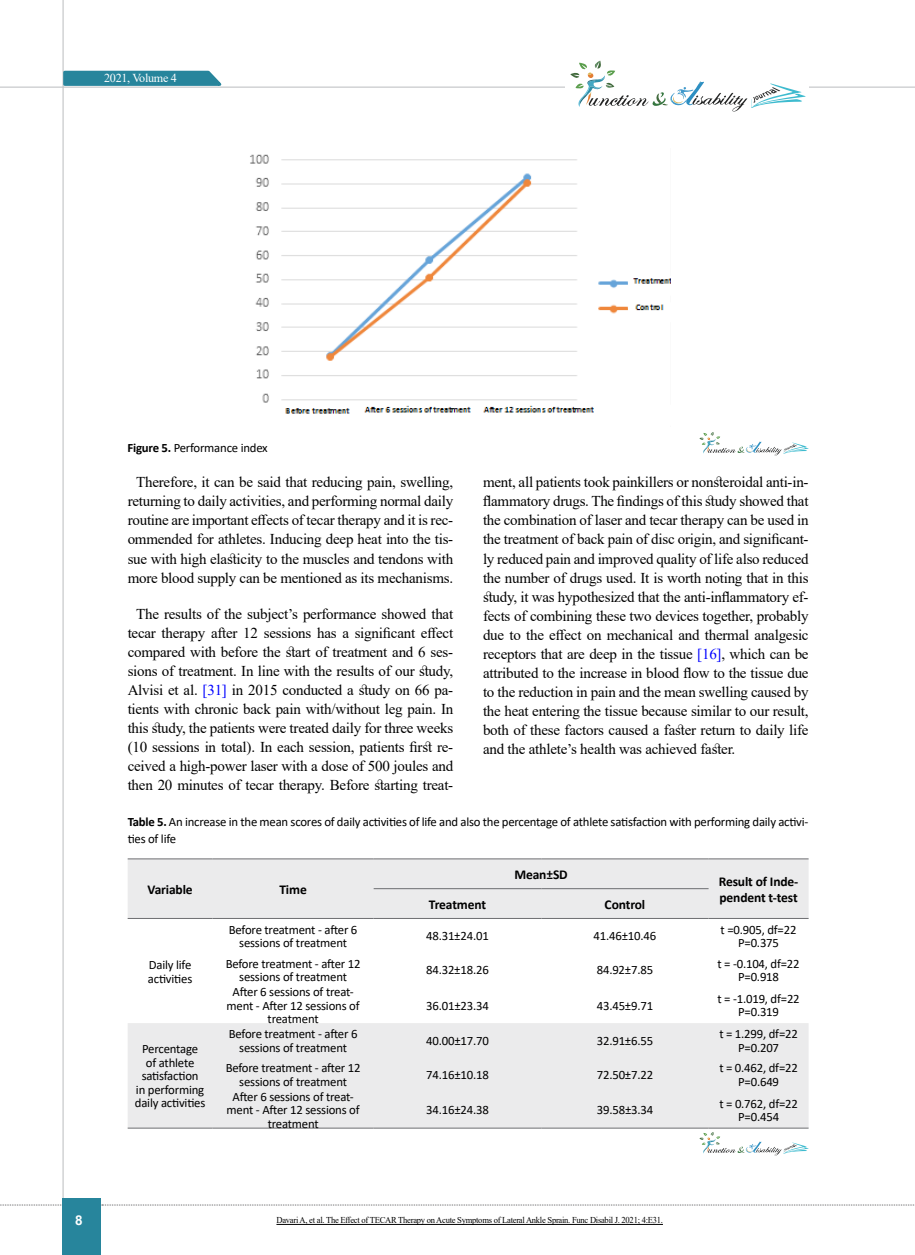
<style>
.page{position:relative;width:915px;height:1255px;background:#fff}
.page>*{position:absolute;margin:0;border:0;box-sizing:border-box;transform-origin:0 0}
.t1{font:15px/19px "Times New Roman";letter-spacing:-.015em;color:#000;text-align:center}
.t2{font:700 13.5px/16.2px "Calibri";letter-spacing:-.01em;color:#000}
.t3{font:700 13.5px "Arial";color:#fff}
.t4{font:12.75px/13.5px "Calibri";letter-spacing:-.015em;color:#000;text-align:center}
.t5{font:12.15px "Times New Roman";letter-spacing:-.025em;color:#fff}
.t6{font:9px "Times New Roman";letter-spacing:-.03em;color:#000;scale:.95 1}
.s1{font-weight:700}
.s2{color:#00f}
</style>
<div class="page">
<hr style="left:62px;top:0;width:2px;height:1254px;background:#c2c4c6">
<hr style="left:0;top:87px;width:914px;height:1px;background:#c2c4c6">
<svg style="left:0;top:1204px;width:63px;height:1px"></svg>
<svg style="left:102px;top:1204px;width:813px;height:1px"></svg>
<svg style="left:62px;top:69px;width:165px;height:18px;background:#549eb0"></svg>
<div style="left:63px;top:1198px;width:38px;height:56px;background:#27859c"></div>
<div style="left:564px;top:57px;width:244px;height:55px;background:#fff"></div>
<svg style="left:570px;top:61px;width:235px;height:51px"></svg>
<svg style="left:128px;top:859px;width:680px;height:268px;fill:#ebebec"></svg>
<hr style="left:128px;top:858px;width:84px;height:1px;background:#6d6e71">
<hr style="left:212px;top:858px;width:161px;height:1px;background:#6d6e71">
<hr style="left:128px;top:918px;width:84px;height:1px;background:#6d6e71">
<hr style="left:212px;top:918px;width:161px;height:1px;background:#6d6e71">
<hr style="left:373px;top:858px;width:168px;height:1px;background:#6d6e71">
<hr style="left:541px;top:858px;width:167px;height:1px;background:#6d6e71">
<hr style="left:708px;top:858px;width:100px;height:1px;background:#6d6e71">
<hr style="left:708px;top:918px;width:100px;height:1px;background:#6d6e71">
<hr style="left:373px;top:888px;width:168px;height:1px;background:#6d6e71">
<hr style="left:541px;top:888px;width:167px;height:1px;background:#6d6e71">
<hr style="left:373px;top:918px;width:168px;height:1px;background:#6d6e71">
<hr style="left:541px;top:918px;width:167px;height:1px;background:#6d6e71">
<hr style="left:128px;top:1127px;width:84px;height:1px;background:#6d6e71">
<hr style="left:212px;top:1127px;width:161px;height:1px;background:#6d6e71">
<hr style="left:373px;top:1127px;width:168px;height:1px;background:#6d6e71">
<hr style="left:541px;top:1127px;width:167px;height:1px;background:#6d6e71">
<hr style="left:708px;top:1127px;width:100px;height:1px;background:#6d6e71">
<svg style="left:699px;top:1132px;width:109px;height:23px"></svg>
<img style="left:250px;top:154px;width:419px;height:260px">
<svg style="left:699px;top:432px;width:109px;height:23px"></svg>
<hr style="left:276px;top:1224px;width:386px;height:1px;background:#000">
<p class="t5" style="left:104px;top:69px;width:74px">2021, Volume 4</p>
<p class="t3" style="left:75px;top:1210px;width:9px">8</p>
<p class="t4" style="left:127px;top:441px;width:142px"><span class="s1">Figure 5.</span> Performance index</p>
<p class="t1" style="left:128px;top:472px;width:327px">Therefore, it can be said that reducing pain, swelling, returning to daily activities, and performing normal daily routine are important effects of tecar therapy and it is rec&shy;ommended for athletes. Inducing deep heat into the tis&shy;sue with high elasticity to the muscles and tendons with more blood supply can be mentioned as its mechanisms.</p>
<p class="t1" style="left:128px;top:603px;width:327px">The results of the subject’s performance showed that tecar therapy after 12 sessions has a significant effect compared with before the start of treatment and 6 ses&shy;sions of treatment. In line with the results of our study, Alvisi et al. <span class="s2">[31]</span> in 2015 conducted a study on 66 pa&shy;tients with chronic back pain with/without leg pain. In this study, the patients were treated daily for three weeks (10 sessions in total). In each session, patients first re&shy;ceived a high-power laser with a dose of 500 joules and then 20 minutes of tecar therapy. Before starting treat-</p>
<p class="t1" style="left:483px;top:472px;width:327px;text-align:justify">ment, all patients took painkillers or nonsteroidal anti-in&shy;flammatory drugs. The findings of this study showed that the combination of laser and tecar therapy can be used in the treatment of back pain of disc origin, and significant&shy;ly reduced pain and improved quality of life also reduced the number of drugs used. It is worth noting that in this study, it was hypothesized that the anti-inflammatory ef&shy;fects of combining these two devices together, probably due to the effect on mechanical and thermal analgesic receptors that are deep in the tissue <span class="s2">[16]</span>, which can be attributed to the increase in blood flow to the tissue due to the reduction in pain and the mean swelling caused by the heat entering the tissue because similar to our result, both of these factors caused a faster return to daily life and the athlete’s health was achieved faster.</p>
<p class="t4" style="left:128px;top:813px;width:682px;line-height:16.5px;text-align:left"><span class="s1">Table 5.</span> An increase in the mean scores of daily activities of life and also the percentage of athlete satisfaction with performing daily activi&shy;ties of life</p>
<p class="t2" style="left:147px;top:881px;width:47px">Variable</p>
<p class="t2" style="left:279px;top:881px;width:29px">Time</p>
<p class="t2" style="left:514px;top:866px;width:55px">Mean±SD</p>
<p class="t2" style="left:429px;top:895px;width:59px">Treatment</p>
<p class="t2" style="left:604px;top:895px;width:42px">Control</p>
<p class="t2" style="left:718px;top:872px;width:81px">Result of Inde&shy;pendent t-test</p>
<p class="t4" style="left:148px;top:957px;width:46px;text-align:left">Daily life activities</p>
<p class="t4" style="left:135px;top:1041px;width:72px">Percentage<br>of athlete satisfaction<br>in performing daily activities</p>
<p class="t4" style="left:229px;top:922px;width:130px">Before treatment - after 6 sessions of treatment</p>
<p class="t4" style="left:426px;top:929px;width:64px">48.31±24.01</p>
<p class="t4" style="left:593px;top:929px;width:64px">41.46±10.46</p>
<p class="t4" style="left:720px;top:922px;width:77px">t =0.905, df=22<br>P=0.375</p>
<p class="t4" style="left:225px;top:956px;width:136px">Before treatment - after 12 sessions of treatment</p>
<p class="t4" style="left:426px;top:962px;width:64px">84.32±18.26</p>
<p class="t4" style="left:596px;top:962px;width:58px">84.92±7.85</p>
<p class="t4" style="left:717px;top:956px;width:84px">t = -0.104, df=22<br>P=0.918</p>
<p class="t4" style="left:226px;top:984px;width:134px">After 6 sessions of treat&shy;ment - After 12 sessions of treatment</p>
<p class="t4" style="left:426px;top:998px;width:64px">36.01±23.34</p>
<p class="t4" style="left:596px;top:998px;width:58px">43.45±9.71</p>
<p class="t4" style="left:717px;top:991px;width:84px">t = -1.019, df=22<br>P=0.319</p>
<p class="t4" style="left:229px;top:1026px;width:130px">Before treatment - after 6 sessions of treatment</p>
<p class="t4" style="left:426px;top:1033px;width:64px">40.00±17.70</p>
<p class="t4" style="left:596px;top:1033px;width:58px">32.91±6.55</p>
<p class="t4" style="left:719px;top:1026px;width:80px">t = 1.299, df=22<br>P=0.207</p>
<p class="t4" style="left:226px;top:1060px;width:136px">Before treatment - after 12 sessions of treatment</p>
<p class="t4" style="left:426px;top:1067px;width:64px">74.16±10.18</p>
<p class="t4" style="left:596px;top:1067px;width:58px">72.50±7.22</p>
<p class="t4" style="left:719px;top:1060px;width:80px">t = 0.462, df=22<br>P=0.649</p>
<p class="t4" style="left:226px;top:1089px;width:134px">After 6 sessions of treat&shy;ment - After 12 sessions of treatment</p>
<p class="t4" style="left:426px;top:1102px;width:64px">34.16±24.38</p>
<p class="t4" style="left:596px;top:1102px;width:58px">39.58±3.34</p>
<p class="t4" style="left:719px;top:1096px;width:80px">t = 0.762, df=22<br>P=0.454</p>
<p class="t6" style="left:276px;top:1213px;width:408px">Davari A, et al. The Effect of TECAR Therapy on Acute Symptoms of Lateral Ankle Sprain. Func Disabil J. 2021; 4:E31.</p>
</div>
